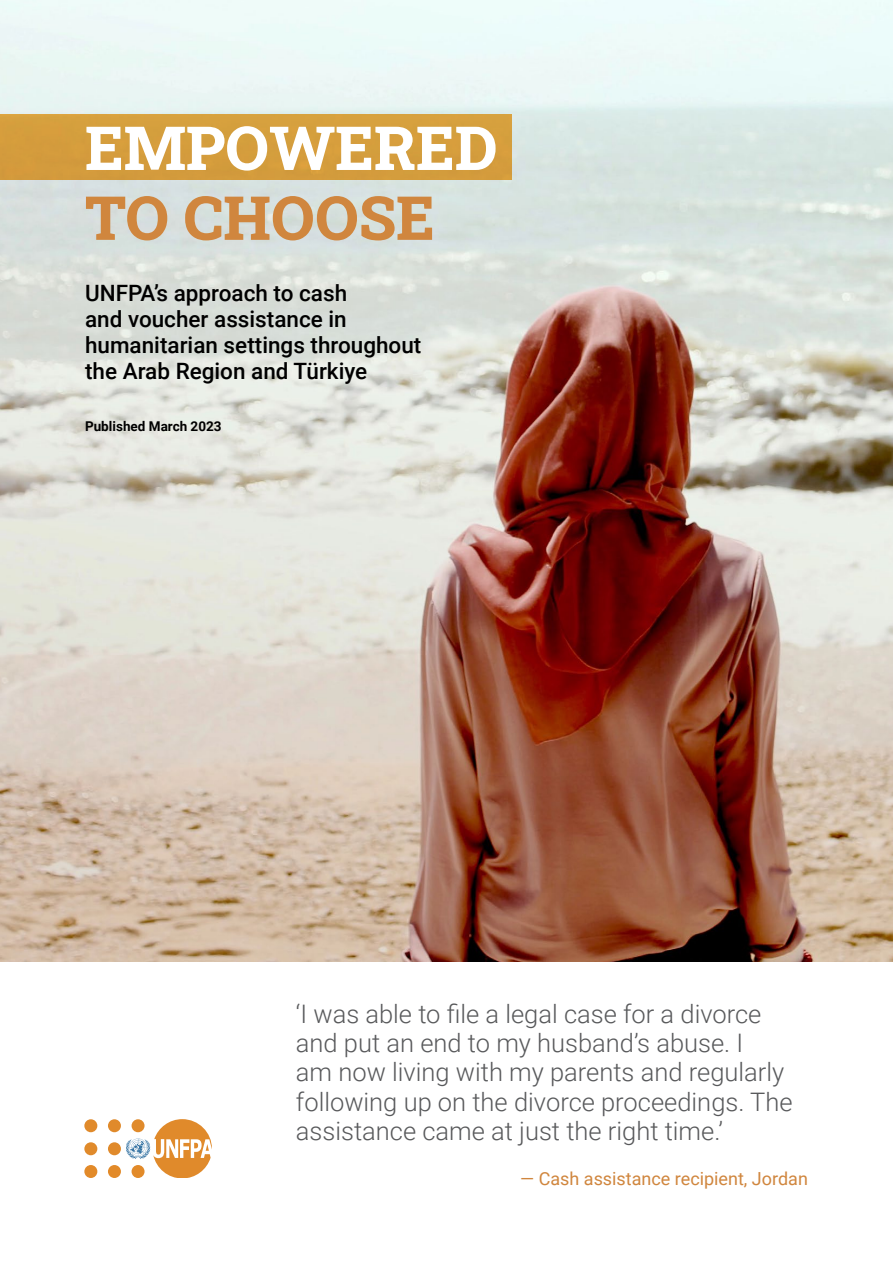
<style>
.page{position:relative;width:893px;height:1263px;background:#fff}
.page>*{position:absolute;margin:0;border:0;box-sizing:border-box;transform-origin:0 0}
.t1{font:800 60.75px "Roboto Slab";color:#fff}
.t2{font:800 60.75px "Roboto Slab";color:#d0863e}
.t3{font:300 25.5px/29.2px "Roboto";color:#58595b}
.t4{font:500 22.5px/25.8px "Roboto";color:#000}
.t5{font:18px "Roboto";color:#d0863e}
.t6{font:700 13.5px "Roboto";color:#000}
</style>
<div class="page">
<img style="left:0;top:0;width:893px;height:961px">
<div style="left:0;top:114px;width:512px;height:66px;background:#d59e3d"></div>
<svg style="left:126px;top:1119px;width:86px;height:59px"></svg>
<div style="left:108px;top:1142px;width:13px;height:13px;background:#e08a2b;border-radius:50%"></div>
<div style="left:84px;top:1119px;width:13px;height:13px;background:#e08a2b;border-radius:50%"></div>
<div style="left:84px;top:1142px;width:13px;height:13px;background:#e08a2b;border-radius:50%"></div>
<div style="left:84px;top:1165px;width:13px;height:13px;background:#e28a29;border-radius:50%"></div>
<div style="left:108px;top:1165px;width:13px;height:13px;background:#e28a29;border-radius:50%"></div>
<div style="left:132px;top:1165px;width:13px;height:13px;background:#e28a29;border-radius:50%"></div>
<div style="left:132px;top:1119px;width:13px;height:13px;background:#e08a2b;border-radius:50%"></div>
<div style="left:108px;top:1119px;width:13px;height:13px;background:#e08a2b;border-radius:50%"></div>
<h1 class="t1" style="left:85px;top:106px;width:414px">EMPOWERED</h1>
<h1 class="t2" style="left:85px;top:176px;width:351px">TO CHOOSE</h1>
<p class="t4" style="left:85px;top:280px;width:338px">UNFPA’s approach to cash<br>and voucher assistance in humanitarian settings throughout the Arab Region and Türkiye</p>
<p class="t6" style="left:85px;top:417px;width:138px">Published March 2023</p>
<p class="t3" style="left:296px;top:998px;width:498px">‘I was able to file a legal case for a divorce and put an end to my husband’s abuse. I<br>am now living with my parents and regularly following up on the divorce proceedings. The assistance came at just the right time.’</p>
<p class="t5" style="left:520px;top:1166px;width:289px">— Cash assistance recipient, Jordan</p>
</div>
